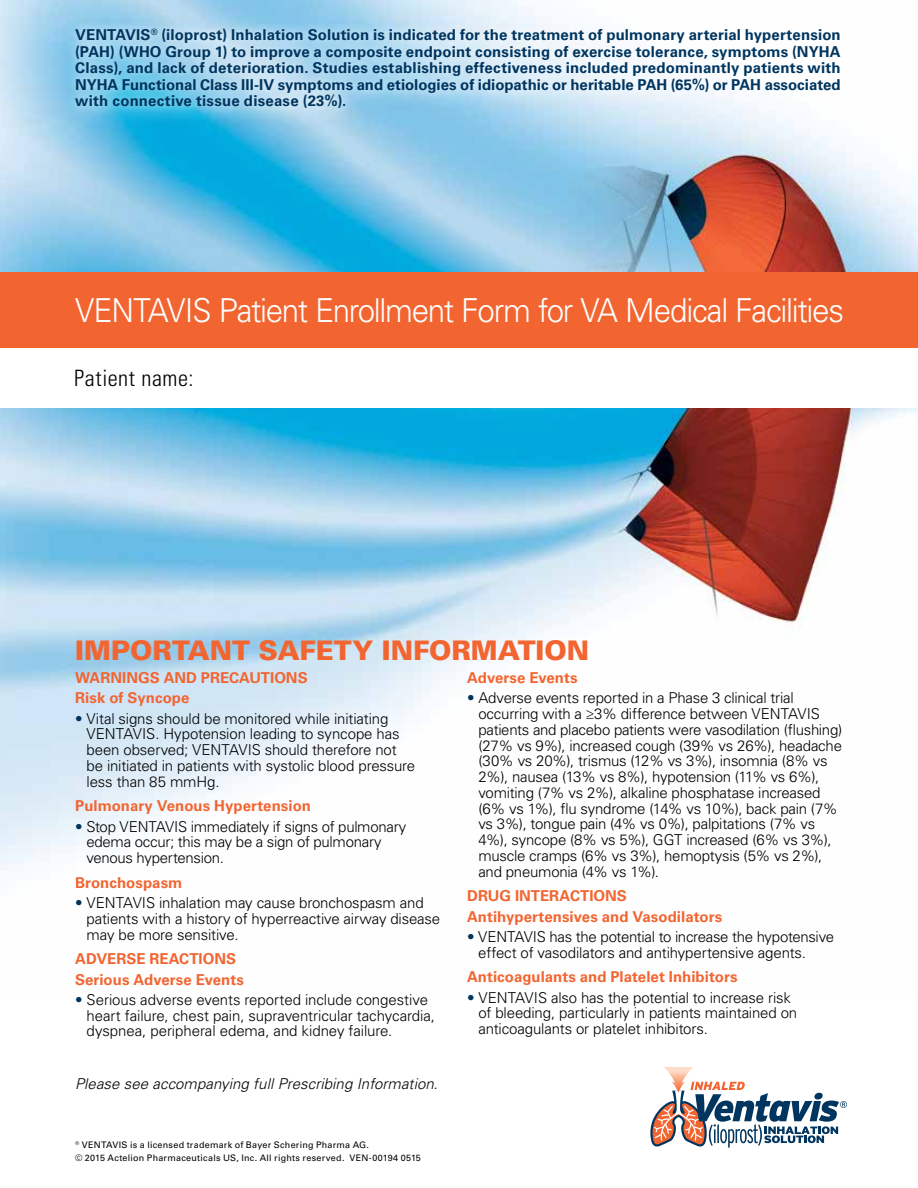
<style>
.page{position:relative;width:918px;height:1188px;background:#fff}
.page>*{position:absolute;margin:0;border:0;box-sizing:border-box;transform-origin:0 0}
.t1{font:300 33px "Univers LT Std";letter-spacing:-.04em;color:#fff;scale:.95 1}
.t2{font:900 27px "Univers LT Std";letter-spacing:-.005em;color:#f26531}
.t3{font:300 condensed 22.5px "Univers LT Std";letter-spacing:.025em;color:#000}
.t4{font:300 15px/15.8px "Univers LT Std";letter-spacing:-.015em;color:#000}
.t5{font:700 15px/16.5px "Univers LT Std";letter-spacing:.01em;color:#00355f;text-align:justify}
.t6{font:700 15px/20.2px "Univers LT Std";letter-spacing:.005em;color:#f26531}
.t7{font:italic 300 15px "Univers LT Std";letter-spacing:.005em;color:#000}
.t8{font:9px/13.2px "Univers LT Std";letter-spacing:.025em;color:#000}
.s1{color:#00355f}
</style>
<div class="page">
<img style="left:0;top:0;width:918px;height:871px">
<svg style="left:650px;top:1067px;width:197px;height:81px"></svg>
<div style="left:66px;top:18px;width:794px;height:109px;background:#fff;opacity:.75"></div>
<div style="left:67px;top:19px;width:783px;height:98px;background:#fff;opacity:.75"></div>
<div style="left:0;top:272px;width:918px;height:98px;background:#f26531"></div>
<div style="left:0;top:348px;width:918px;height:60px;background:#fff"></div>
<p class="t5" style="left:75px;top:27px;width:767px">VENTAVIS<sup>®</sup> (iloprost) Inhalation Solution is indicated for the treatment of pulmonary arterial hypertension (PAH) (WHO Group 1) to improve a composite endpoint consisting of exercise tolerance, symptoms (NYHA Class), and lack of deterioration. Studies establishing effectiveness included predominantly patients with NYHA Functional Class III-IV symptoms and etiologies of idiopathic or heritable PAH (65%) or PAH associated with connective tissue disease (23%).</p>
<h1 class="t1" style="left:75px;top:291px;width:811px">VENTAVIS Patient Enrollment Form for VA Medical Facilities</h1>
<h3 class="t3" style="left:74px;top:365px;width:121px">Patient name:</h3>
<h2 class="t2" style="left:75px;top:633px;width:516px">IMPORTANT SAFETY INFORMATION</h2>
<p class="t6" style="left:75px;top:668px;width:234px">WARNINGS AND PRECAUTIONS<br>Risk of Syncope</p>
<p class="t4" style="left:87px;top:710px;width:330px;text-indent:-11px"><span class="s1">•</span> Vital signs should be monitored while initiating VENTAVIS. Hypotension leading to syncope has been observed; VENTAVIS should therefore not be initiated in patients with systolic blood pressure less than 85 mmHg.</p>
<p class="t6" style="left:75px;top:796px;width:237px">Pulmonary Venous Hypertension</p>
<p class="t4" style="left:86px;top:818px;width:322px;text-indent:-11px"><span class="s1">•</span> Stop VENTAVIS immediately if signs of pulmonary edema occur; this may be a sign of pulmonary venous hypertension.</p>
<p class="t6" style="left:75px;top:873px;width:109px">Bronchospasm</p>
<p class="t4" style="left:87px;top:895px;width:355px;text-indent:-11px"><span class="s1">•</span> VENTAVIS inhalation may cause bronchospasm and patients with a history of hyperreactive airway disease may be more sensitive.</p>
<p class="t6" style="left:75px;top:949px;width:170px">ADVERSE REACTIONS<br>Serious Adverse Events</p>
<p class="t4" style="left:87px;top:992px;width:350px;text-indent:-11px"><span class="s1">•</span> Serious adverse events reported include congestive heart failure, chest pain, supraventricular tachycardia, dyspnea, peripheral edema, and kidney failure.</p>
<p class="t6" style="left:467px;top:668px;width:112px">Adverse Events</p>
<p class="t4" style="left:478px;top:690px;width:365px;text-indent:-11px"><span class="s1">•</span> Adverse events reported in a Phase 3 clinical trial occurring with a ≥3% difference between VENTAVIS patients and placebo patients were vasodilation (flushing) (27% vs 9%), increased cough (39% vs 26%), headache (30% vs 20%), trismus (12% vs 3%), insomnia (8% vs 2%), nausea (13% vs 8%), hypotension (11% vs 6%), vomiting (7% vs 2%), alkaline phosphatase increased (6% vs 1%), flu syndrome (14% vs 10%), back pain (7% vs 3%), tongue pain (4% vs 0%), palpitations (7% vs 4%), syncope (8% vs 5%), GGT increased (6% vs 3%), muscle cramps (6% vs 3%), hemoptysis (5% vs 2%), and pneumonia (4% vs 1%).</p>
<p class="t6" style="left:467px;top:886px;width:257px">DRUG INTERACTIONS<br>Antihypertensives and Vasodilators</p>
<p class="t4" style="left:478px;top:929px;width:357px;text-indent:-11px"><span class="s1">•</span> VENTAVIS has the potential to increase the hypotensive effect of vasodilators and antihypertensive agents.</p>
<p class="t6" style="left:467px;top:967px;width:272px">Anticoagulants and Platelet Inhibitors</p>
<p class="t4" style="left:478px;top:989px;width:320px;text-indent:-11px"><span class="s1">•</span> VENTAVIS also has the potential to increase risk of bleeding, particularly in patients maintained on anticoagulants or platelet inhibitors.</p>
<p class="t7" style="left:75px;top:1075px;width:364px">Please see accompanying full Prescribing Information.</p>
<p class="t8" style="left:75px;top:1138px;width:347px"><sup>®</sup> VENTAVIS is a licensed trademark of Bayer Schering Pharma AG.<br>© 2015 Actelion Pharmaceuticals US, Inc. All rights reserved. VEN-00194 0515</p>
</div>
